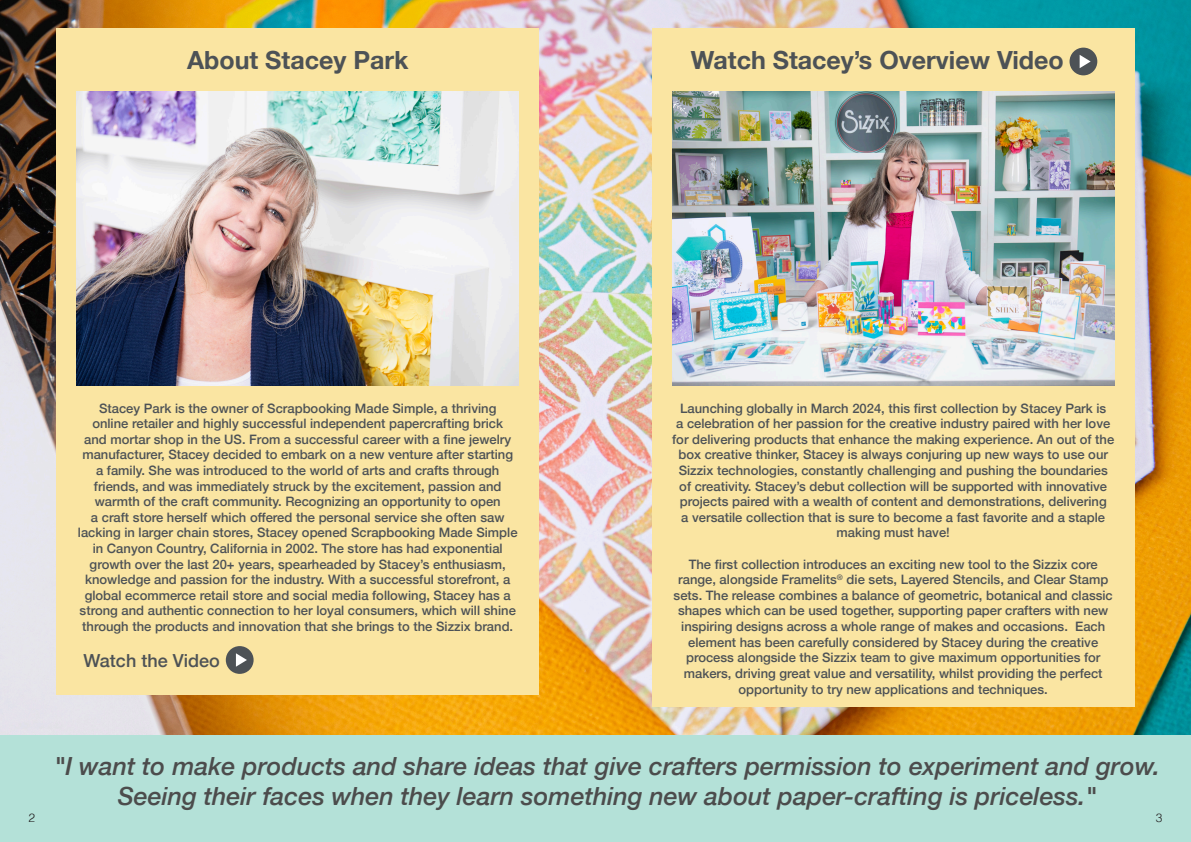
<style>
.page{position:relative;width:1191px;height:842px;background:#fff}
.page>*{position:absolute;margin:0;border:0;box-sizing:border-box;transform-origin:0 0}
.t1{font:italic 500 25px/30px "Helvetica Neue";color:#4c4c4c;text-align:center}
.t2{font:700 25px "Helvetica Neue";color:#4d5256}
.t3{font:500 18px "Helvetica Neue";color:#4d5256}
.t4{font:500 13px/15.6px "Helvetica Neue";color:#4d5256;text-align:center}
.t5{font:300 12px "Helvetica";color:#231f20}
</style>
<div class="page">
<img style="left:0;top:0;width:1191px;height:735px">
<div style="left:0;top:735px;width:1191px;height:107px;background:#b4e1d8"></div>
<div style="left:652px;top:28px;width:482px;height:679px;background:#fae5a2"></div>
<img style="left:672px;top:92px;width:442px;height:293px">
<div style="left:57px;top:28px;width:482px;height:666px;background:#fae5a2"></div>
<img style="left:77px;top:92px;width:442px;height:293px">
<div style="left:226px;top:646px;width:28px;height:28px;background:#4d5256;border-radius:50%"></div>
<svg style="left:236px;top:653px;width:11px;height:14px"></svg>
<div style="left:1069px;top:48px;width:28px;height:27px;background:#4d5256;border-radius:50%"></div>
<svg style="left:1079px;top:55px;width:11px;height:13px"></svg>
<p class="t2" style="left:187px;top:40px;width:223px">About Stacey Park</p>
<p class="t4" style="left:78px;top:399px;width:441px">Stacey Park is the owner of Scrapbooking Made Simple, a thriving<br>online retailer and highly successful independent papercrafting brick<br>and mortar shop in the US. From a successful career with a fine jewelry manufacturer, Stacey decided to embark on a new venture after starting a family. She was introduced to the world of arts and crafts through friends, and was immediately struck by the excitement, passion and warmth of the craft community. Recognizing an opportunity to open<br>a craft store herself which offered the personal service she often saw lacking in larger chain stores, Stacey opened Scrapbooking Made Simple in Canyon Country, California in 2002. The store has had exponential growth over the last 20+ years, spearheaded by Stacey’s enthusiasm, knowledge and passion for the industry. With a successful storefront, a global ecommerce retail store and social media following, Stacey has a strong and authentic connection to her loyal consumers, which will shine through the products and innovation that she brings to the Sizzix brand.</p>
<p class="t3" style="left:84px;top:646px;width:138px">Watch the Video</p>
<p class="t2" style="left:691px;top:40px;width:374px">Watch Stacey’s Overview Video</p>
<p class="t4" style="left:672px;top:399px;width:443px">Launching globally in March 2024, this first collection by Stacey Park is<br>a celebration of her passion for the creative industry paired with her love for delivering products that enhance the making experience. An out of the box creative thinker, Stacey is always conjuring up new ways to use our Sizzix technologies, constantly challenging and pushing the boundaries of creativity. Stacey’s debut collection will be supported with innovative projects paired with a wealth of content and demonstrations, delivering<br>a versatile collection that is sure to become a fast favorite and a staple making must have!</p>
<p class="t4" style="left:673px;top:555px;width:441px">The first collection introduces an exciting new tool to the Sizzix core range, alongside Framelits<sup>®</sup> die sets, Layered Stencils, and Clear Stamp sets. The release combines a balance of geometric, botanical and classic shapes which can be used together, supporting paper crafters with new inspiring designs across a whole range of makes and occasions. Each element has been carefully considered by Stacey during the creative process alongside the Sizzix team to give maximum opportunities for makers, driving great value and versatility, whilst providing the perfect opportunity to try new applications and techniques.</p>
<p class="t1" style="left:54px;top:749px;width:1107px">"I want to make products and share ideas that give crafters permission to experiment and grow.<br>Seeing their faces when they learn something new about paper-crafting is priceless."</p>
<p class="t5" style="left:28px;top:808px;width:8px">2</p>
<p class="t5" style="left:1156px;top:808px;width:8px">3</p>
</div>
